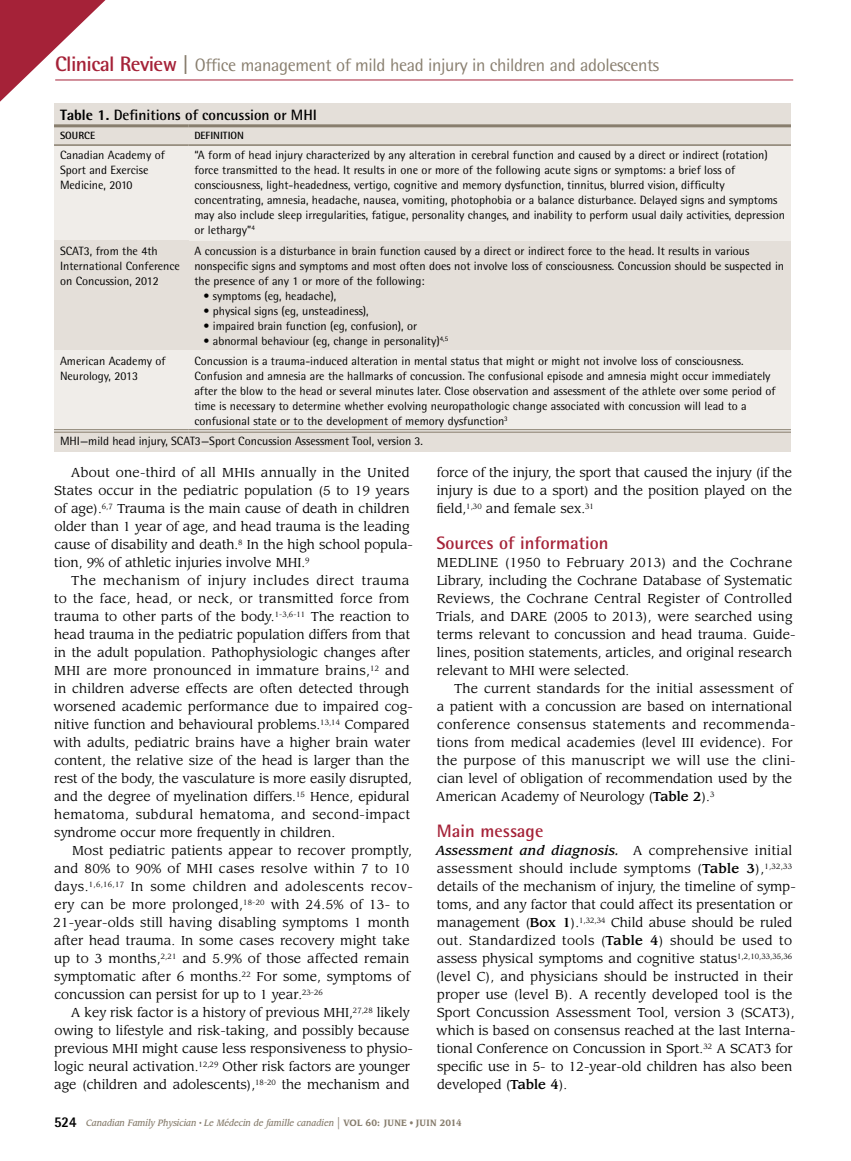
<style>
.page{position:relative;width:851px;height:1161px;background:#fff}
.page>*{position:absolute;margin:0;border:0;box-sizing:border-box;transform-origin:0 0}
.t1{font:18px "Rotis Semi Sans Std";letter-spacing:-.02em;color:#887e6e}
.t2{font:700 18px "Rotis Semi Sans Std";color:#a52238}
.t3{font:700 15px "Rotis Semi Sans Std";color:#000}
.t4{font:12.75px/18px "Leawood Std";color:#000}
.t5{font:12px/15px "Rotis Semi Sans Std";color:#000}
.t6{font:700 10.5px "Rotis Semi Sans Std";color:#000}
.t7{font:italic 500 9px "Leawood Std";color:#887e6e;scale:.9 1}
.t8{font:7.5px "Leawood Std";color:#000}
.s1{font-weight:700;font-size:21px;color:#a52238}
.s2{font-weight:700;font-size:21px}
.s3{font-weight:800}
.s4{font-size:12.75px}
.s5{font-weight:500}
.s6{font-weight:500;font-style:italic}
.s7{font-family:"Rotis Semi Sans Std";font-weight:800;font-style:normal;font-size:15px;color:#000}
.s8{font-weight:400;font-style:normal;font-size:15px}
.s9{font-weight:700;font-style:normal}
.s10{font-weight:400;font-style:normal}
</style>
<div class="page">
<hr style="left:55px;top:80px;width:738px;height:1px;background:#a52238">
<svg style="left:0;top:0;width:127px;height:104px"></svg>
<div style="left:188px;top:240px;width:602px;height:111px;background:#e4dfd9"></div>
<div style="left:188px;top:145px;width:602px;height:95px;background:#f0ede9"></div>
<div style="left:188px;top:351px;width:602px;height:80px;background:#f0ede9"></div>
<div style="left:54px;top:145px;width:134px;height:95px;background:#f0ede9"></div>
<div style="left:54px;top:240px;width:134px;height:111px;background:#e4dfd9"></div>
<div style="left:54px;top:104px;width:736px;height:22px;background:#e4dfd9"></div>
<div style="left:54px;top:126px;width:134px;height:19px;background:#e4dfd9"></div>
<div style="left:188px;top:126px;width:602px;height:19px;background:#e4dfd9"></div>
<hr style="left:54px;top:124px;width:134px;height:3px;background:#887e6e">
<hr style="left:188px;top:124px;width:602px;height:3px;background:#887e6e">
<hr style="left:54px;top:144px;width:134px;height:2px;background:#887e6e">
<hr style="left:188px;top:144px;width:602px;height:2px;background:#887e6e">
<div style="left:54px;top:431px;width:736px;height:20px;background:#e4dfd9"></div>
<div style="left:54px;top:351px;width:134px;height:80px;background:#f0ede9"></div>
<hr style="left:54px;top:429px;width:134px;height:1px;background:#887e6e">
<hr style="left:54px;top:432px;width:134px;height:1px;background:#887e6e">
<hr style="left:188px;top:429px;width:602px;height:1px;background:#887e6e">
<hr style="left:188px;top:432px;width:602px;height:1px;background:#887e6e">
<h1 class="t1" style="left:55px;top:54px;width:605px"><span class="s1">Clinical Review</span> <span class="s2">|</span> Office management of mild head injury in children and adolescents</h1>
<p class="t3" style="left:60px;top:106px;width:258px"><span class="s3">Table 1.</span> Defnitions of concussion or MHI</p>
<p class="t6" style="left:60px;top:129px;width:37px">SOuRCE</p>
<p class="t6" style="left:194px;top:129px;width:51px">DEFInITIOn</p>
<p class="t5" style="left:60px;top:148px;width:107px">Canadian Academy of<br>Sport and Exercise<br>Medicine, 2010</p>
<p class="t5" style="left:194px;top:148px;width:592px">“A form of head injury characterized by any alteration in cerebral function and caused by a direct or indirect (rotation) force transmitted to the head. It results in one or more of the following acute signs or symptoms: a brief loss of consciousness, light-headedness, vertigo, cognitive and memory dysfunction, tinnitus, blurred vision, diffculty concentrating, amnesia, headache, nausea, vomiting, photophobia or a balance disturbance. Delayed signs and symptoms may also include sleep irregularities, fatigue, personality changes, and inability to perform usual daily activities, depression or lethargy”<sup>4</sup></p>
<p class="t5" style="left:194px;top:243px;width:591px">A concussion is a disturbance in brain function caused by a direct or indirect force to the head. It results in various nonspecifc signs and symptoms and most often does not involve loss of consciousness. Concussion should be suspected in the presence of any 1 or more of the following:</p>
<p class="t5" style="left:203px;top:288px;width:134px">• symptoms (eg, headache),</p>
<p class="t5" style="left:203px;top:303px;width:167px">• physical signs (eg, unsteadiness),</p>
<p class="t5" style="left:203px;top:318px;width:215px">• impaired brain function (eg, confusion), or</p>
<p class="t5" style="left:203px;top:333px;width:246px">• abnormal behaviour (eg, change in personality)<sup>4,5</sup></p>
<p class="t5" style="left:194px;top:353px;width:583px">Concussion is a trauma-induced alteration in mental status that might or might not involve loss of consciousness.<br>Confusion and amnesia are the hallmarks of concussion. The confusional episode and amnesia might occur immediately after the blow to the head or several minutes later. Close observation and assessment of the athlete over some period of time is necessary to determine whether evolving neuropathologic change associated with concussion will lead to a confusional state or to the development of memory dysfunction<sup>3</sup></p>
<p class="t5" style="left:60px;top:243px;width:121px">SCAT3, from the 4th<br>International Conference on Concussion, 2012</p>
<p class="t5" style="left:60px;top:353px;width:107px">American Academy of<br>Neurology, 2013</p>
<p class="t5" style="left:60px;top:434px;width:364px">MHI—mild head injury, SCAT3—Sport Concussion Assessment Tool, version 3.</p>
<p class="t4" style="left:54px;top:464px;width:360px;text-indent:17px">About one-third of all MHIs annually in the United States occur in the pediatric population (5 to 19 years of age).<sup>6,7</sup> Trauma is the main cause of death in children older than 1 year of age, and head trauma is the leading cause of disability and death.<sup>8</sup> In the high school popula&shy;tion, 9% of athletic injuries involve MHI.<sup>9</sup></p>
<p class="t4" style="left:54px;top:572px;width:361px;text-indent:18px">The mechanism of injury includes direct trauma to the face, head, or neck, or transmitted force from trauma to other parts of the body.<sup>1-3,6-11</sup> The reaction to head trauma in the pediatric population differs from that in the adult population. Pathophysiologic changes after MHI are more pronounced in immature brains,<sup>12</sup> and in children adverse effects are often detected through worsened academic performance due to impaired cog&shy;nitive function and behavioural problems.<sup>13,14</sup> Compared with adults, pediatric brains have a higher brain water content, the relative size of the head is larger than the rest of the body, the vasculature is more easily disrupted, and the degree of myelination differs.<sup>15</sup> Hence, epidural hematoma, subdural hematoma, and second-impact syndrome occur more frequently in children.</p>
<p class="t4" style="left:54px;top:842px;width:359px;text-align:right">Most pediatric patients appear to recover promptly, and 80% to 90% of MHI cases resolve within 7 to 10</p>
<p class="t8" style="left:54px;top:880px;width:71px"><span class="s4">days.</span>1,6,16,17</p>
<p class="t4" style="left:53px;top:878px;width:361px;text-indent:77px">In some children and adolescents recov&shy;ery can be more prolonged,<sup>18-20</sup> with 24.5% of 13- to 21-year-olds still having disabling symptoms 1 month after head trauma. In some cases recovery might take up to 3 months,<sup>2,21</sup> and 5.9% of those affected remain symptomatic after 6 months.<sup>22</sup> For some, symptoms of concussion can persist for up to 1 year.<sup>23-26</sup></p>
<p class="t4" style="left:54px;top:1004px;width:360px;text-indent:17px">A key risk factor is a history of previous MHI,<sup>27,28</sup> likely owing to lifestyle and risk-taking, and possibly because previous MHI might cause less responsiveness to physio&shy;logic neural activation.<sup>12,29</sup> Other risk factors are younger age (children and adolescents),<sup>18-20</sup> the mechanism and</p>
<p class="t4" style="left:437px;top:464px;width:357px;text-align:justify">force of the injury, the sport that caused the injury (if the injury is due to a sport) and the position played on the feld,<sup>1,30</sup> and female sex.<sup>31</sup></p>
<h4 class="t2" style="left:436px;top:532px;width:173px">Sources of information</h4>
<p class="t4" style="left:436px;top:554px;width:361px">MEDLINE (1950 to February 2013) and the Cochrane Library, including the Cochrane Database of Systematic Reviews, the Cochrane Central Register of Controlled Trials, and DARE (2005 to 2013), were searched using terms relevant to concussion and head trauma. Guide&shy;lines, position statements, articles, and original research relevant to MHI were selected.</p>
<p class="t4" style="left:435px;top:680px;width:361px;text-indent:18px">The current standards for the initial assessment of a patient with a concussion are based on international conference consensus statements and recommenda&shy;tions from medical academies (level III evidence). For the purpose of this manuscript we will use the clini&shy;cian level of obligation of recommendation used by the American Academy of Neurology (<span class="s5">Table 2</span>).<sup>3</sup></p>
<h4 class="t2" style="left:437px;top:820px;width:108px">Main message</h4>
<p class="t4" style="left:436px;top:842px;width:361px"><span class="s6">Assessment and diagnosis.</span> A comprehensive initial assessment should include symptoms (<span class="s5">Table 3</span>),<sup>1,32,33 </sup>details of the mechanism of injury, the timeline of symp&shy;toms, and any factor that could affect its presentation or management (<span class="s5">Box 1</span>).<sup>1,32,34</sup> Child abuse should be ruled out. Standardized tools (<span class="s5">Table 4</span>) should be used to assess physical symptoms and cognitive status<sup>1,2,10,33,35,36 </sup>(level C), and physicians should be instructed in their proper use (level B). A recently developed tool is the Sport Concussion Assessment Tool, version 3 (SCAT3), which is based on consensus reached at the last Interna&shy;tional Conference on Concussion in Sport.<sup>32</sup> A SCAT3 for specifc use in 5- to 12-year-old children has also been developed (<span class="s5">Table 4</span>).</p>
<p class="t7" style="left:54px;top:1118px;width:454px"><span class="s7">524</span> Canadian Family Physician <sup>•</sup> Le Médecin de famille canadien <span class="s8">|</span> <span class="s9">VOL 60: JUNE</span> <span class="s10">•</span> <span class="s9">JUIN 2014</span></p>
</div>
